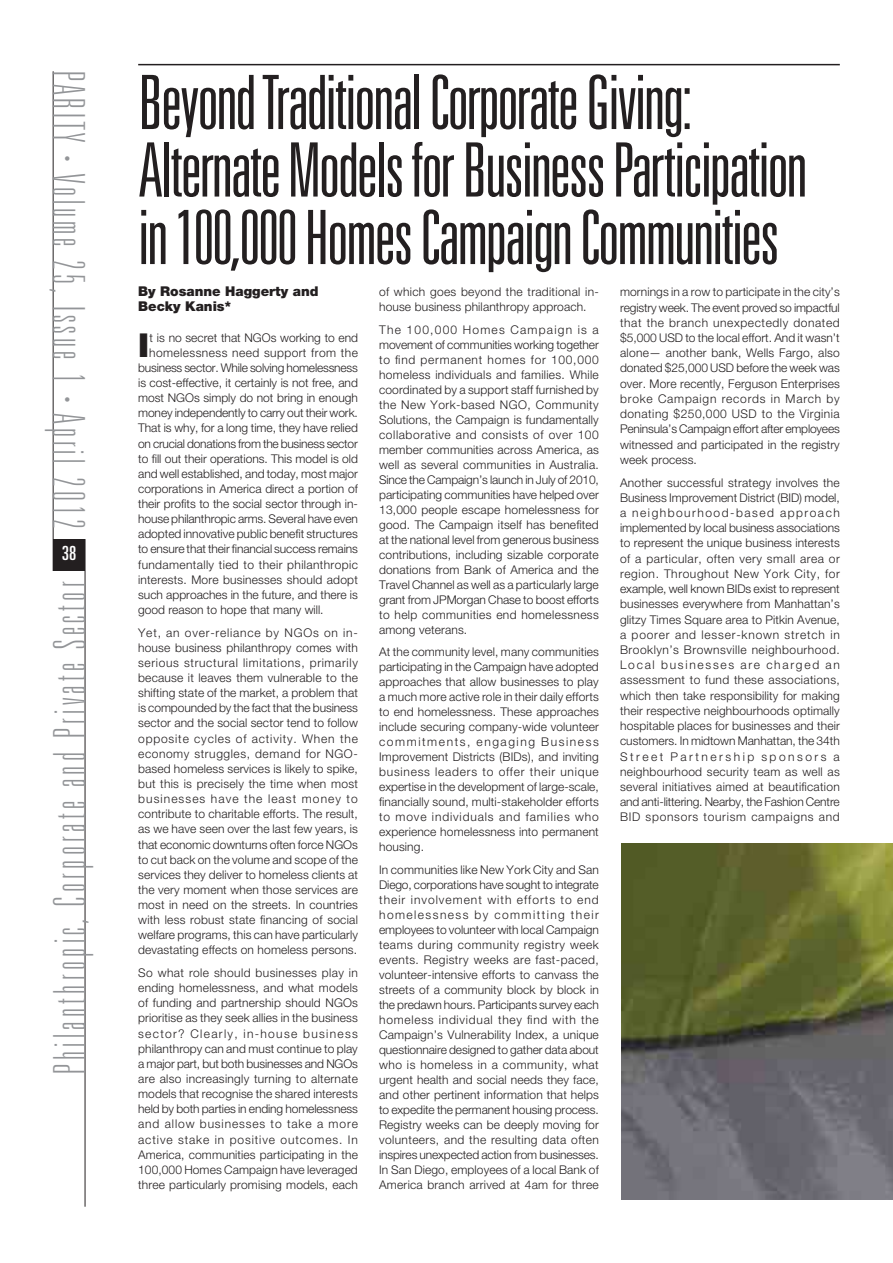
<style>
.page{position:relative;width:893px;height:1263px;background:#fff}
.page>*{position:absolute;margin:0;border:0;box-sizing:border-box;transform-origin:0 0}
.t1{font:300 ultra-condensed 75px/67.5px "Univers";letter-spacing:-.025em;color:#231f20}
.t2{font:100 ultra-condensed 44.25px "Univers";letter-spacing:.1em;color:#939598}
.t3{font:900 33px "Helvetica Neue LT Pro";color:#231f20}
.t4{font:ultra-condensed 19.5px "Univers";color:#fff}
.t5{font:900 13.5px/15.1px "Helvetica Neue LT Pro";color:#231f20}
.t6{font:300 12px/15.1px "Helvetica Neue LT Pro";color:#231f20;text-align:justify}
.t7{font:300 12px "Helvetica Neue LT Pro";letter-spacing:-.02em;color:#231f20}
.t8{font:300 12px "Helvetica Neue LT Pro";letter-spacing:.03em;color:#231f20}
.t9{font:300 12px "Helvetica Neue LT Pro";letter-spacing:.035em;color:#231f20}
</style>
<div class="page">
<hr style="left:53px;top:71px;width:1px;height:500px;background:#231f20">
<hr style="left:85px;top:539px;width:1px;height:668px;background:#231f20">
<hr style="left:138px;top:64px;width:702px;height:1px;background:#231f20">
<div style="left:53px;top:539px;width:32px;height:32px;background:#231f20"></div>
<img style="left:622px;top:844px;width:271px;height:355px">
<h2 class="t2" style="left:85px;top:71px;width:459px;rotate:90deg">PARITY · Volume 25, Issue 1 · April 2012</h2>
<h3 class="t4" style="left:62px;top:546px;width:16px">38</h3>
<h2 class="t2" style="left:53px;top:1074px;width:494px;rotate:-90deg">Philanthropic, Corporate and Private Sector</h2>
<h1 class="t1" style="left:138px;top:72px;width:671px">Beyond Traditional Corporate Giving:<br>Alternate Models for Business Participation in 100,000 Homes Campaign Communities</h1>
<p class="t5" style="left:138px;top:285px;width:182px">By Rosanne Haggerty and<br>Becky Kanis*</p>
<h3 class="t3" style="left:138px;top:333px;width:12px">I</h3>
<p class="t6" style="left:150px;top:331px;width:210px">t is no secret that NGOs working to end</p>
<p class="t6" style="left:379px;top:286px;width:221px">of which goes beyond the traditional in&shy;house business philanthropy approach.</p>
<p class="t6" style="left:379px;top:323px;width:221px">The 100,000 Homes Campaign is a movement of communities working together to find permanent homes for 100,000 homeless individuals and families. While coordinated by a support staff furnished by the New York-based NGO, Community Solutions, the Campaign is fundamentally collaborative and consists of over 100 member communities across America, as well as several communities in Australia.<br>Since the Campaign’s launch in July of 2010, participating communities have helped over 13,000 people escape homelessness for good. The Campaign itself has benefited at the national level from generous business contributions, including sizable corporate donations from Bank of America and the Travel Channel as well as a particularly large grant from JPMorgan Chase to boost efforts to help communities end homelessness among veterans.</p>
<p class="t6" style="left:379px;top:646px;width:221px">At the community level, many communities participating in the Campaign have adopted approaches that allow businesses to play a much more active role in their daily efforts to end homelessness. These approaches include securing company-wide volunteer commitments, engaging Business Improvement Districts (BIDs), and inviting business leaders to offer their unique expertise in the development of large-scale, financially sound, multi-stakeholder efforts to move individuals and families who experience homelessness into permanent housing.</p>
<p class="t6" style="left:379px;top:863px;width:221px">In communities like New York City and San Diego, corporations have sought to integrate their involvement with efforts to end homelessness by committing their employees to volunteer with local Campaign teams during community registry week events. Registry weeks are fast-paced, volunteer-intensive efforts to canvass the streets of a community block by block in the predawn hours. Participants survey each homeless individual they find with the Campaign’s Vulnerability Index, a unique questionnaire designed to gather data about who is homeless in a community, what urgent health and social needs they face, and other pertinent information that helps to expedite the permanent housing process.<br>Registry weeks can be deeply moving for volunteers, and the resulting data often inspires unexpected action from businesses.<br>In San Diego, employees of a local Bank of America branch arrived at 4am for three</p>
<p class="t6" style="left:620px;top:286px;width:221px">mornings in a row to participate in the city’s registry week. The event proved so impactful that the branch unexpectedly donated $5,000 USD to the local effort. And it wasn’t alone— another bank, Wells Fargo, also donated $25,000 USD before the week was over. More recently, Ferguson Enterprises broke Campaign records in March by donating $250,000 USD to the Virginia Peninsula’s Campaign effort after employees witnessed and participated in the registry week process.</p>
<p class="t6" style="left:620px;top:476px;width:221px">Another successful strategy involves the Business Improvement District (BID) model, a neighbourhood-based approach implemented by local business associations to represent the unique business interests of a particular, often very small area or region. Throughout New York City, for example, well known BIDs exist to represent businesses everywhere from Manhattan’s glitzy Times Square area to Pitkin Avenue, a poorer and lesser-known stretch in Brooklyn’s Brownsville neighbourhood.<br>Local businesses are charged an assessment to fund these associations, which then take responsibility for making their respective neighbourhoods optimally hospitable places for businesses and their customers. In midtown Manhattan, the 34th Street Partnership sponsors a neighbourhood security team as well as several initiatives aimed at beautification and anti-littering. Nearby, the Fashion Centre BID sponsors tourism campaigns and</p>
<p class="t9" style="left:149px;top:348px;width:210px">homelessness need support from the</p>
<p class="t6" style="left:138px;top:361px;width:221px">business sector. While solving homelessness</p>
<p class="t6" style="left:138px;top:376px;width:221px">is cost-effective, it certainly is not free, and</p>
<p class="t6" style="left:138px;top:391px;width:221px">most NGOs simply do not bring in enough</p>
<p class="t6" style="left:138px;top:407px;width:221px">money independently to carry out their work.</p>
<p class="t6" style="left:138px;top:422px;width:221px">That is why, for a long time, they have relied</p>
<p class="t7" style="left:138px;top:439px;width:221px">on crucial donations from the business sector</p>
<p class="t6" style="left:138px;top:452px;width:221px">to fill out their operations. This model is old</p>
<p class="t6" style="left:138px;top:467px;width:221px">and well established, and today, most major</p>
<p class="t6" style="left:138px;top:482px;width:221px">corporations in America direct a portion of</p>
<p class="t6" style="left:138px;top:497px;width:221px">their profits to the social sector through in-</p>
<p class="t6" style="left:138px;top:513px;width:221px">house philanthropic arms. Several have even</p>
<p class="t6" style="left:138px;top:528px;width:221px">adopted innovative public benefit structures</p>
<p class="t6" style="left:138px;top:543px;width:221px">to ensure that their financial success remains</p>
<p class="t8" style="left:138px;top:560px;width:221px">fundamentally tied to their philanthropic</p>
<p class="t6" style="left:138px;top:573px;width:221px">interests. More businesses should adopt</p>
<p class="t6" style="left:138px;top:588px;width:221px">such approaches in the future, and there is</p>
<p class="t6" style="left:138px;top:603px;width:187px">good reason to hope that many will.</p>
<p class="t6" style="left:138px;top:626px;width:221px">Yet, an over-reliance by NGOs on in&shy;house business philanthropy comes with serious structural limitations, primarily because it leaves them vulnerable to the shifting state of the market, a problem that is compounded by the fact that the business sector and the social sector tend to follow opposite cycles of activity. When the economy struggles, demand for NGO&shy;based homeless services is likely to spike, but this is precisely the time when most businesses have the least money to contribute to charitable efforts. The result, as we have seen over the last few years, is that economic downturns often force NGOs to cut back on the volume and scope of the services they deliver to homeless clients at the very moment when those services are most in need on the streets. In countries with less robust state financing of social welfare programs, this can have particularly devastating effects on homeless persons.</p>
<p class="t6" style="left:138px;top:966px;width:221px">So what role should businesses play in ending homelessness, and what models of funding and partnership should NGOs prioritise as they seek allies in the business sector? Clearly, in-house business philanthropy can and must continue to play a major part, but both businesses and NGOs are also increasingly turning to alternate models that recognise the shared interests held by both parties in ending homelessness and allow businesses to take a more active stake in positive outcomes. In America, communities participating in the 100,000 Homes Campaign have leveraged three particularly promising models, each</p>
</div>
